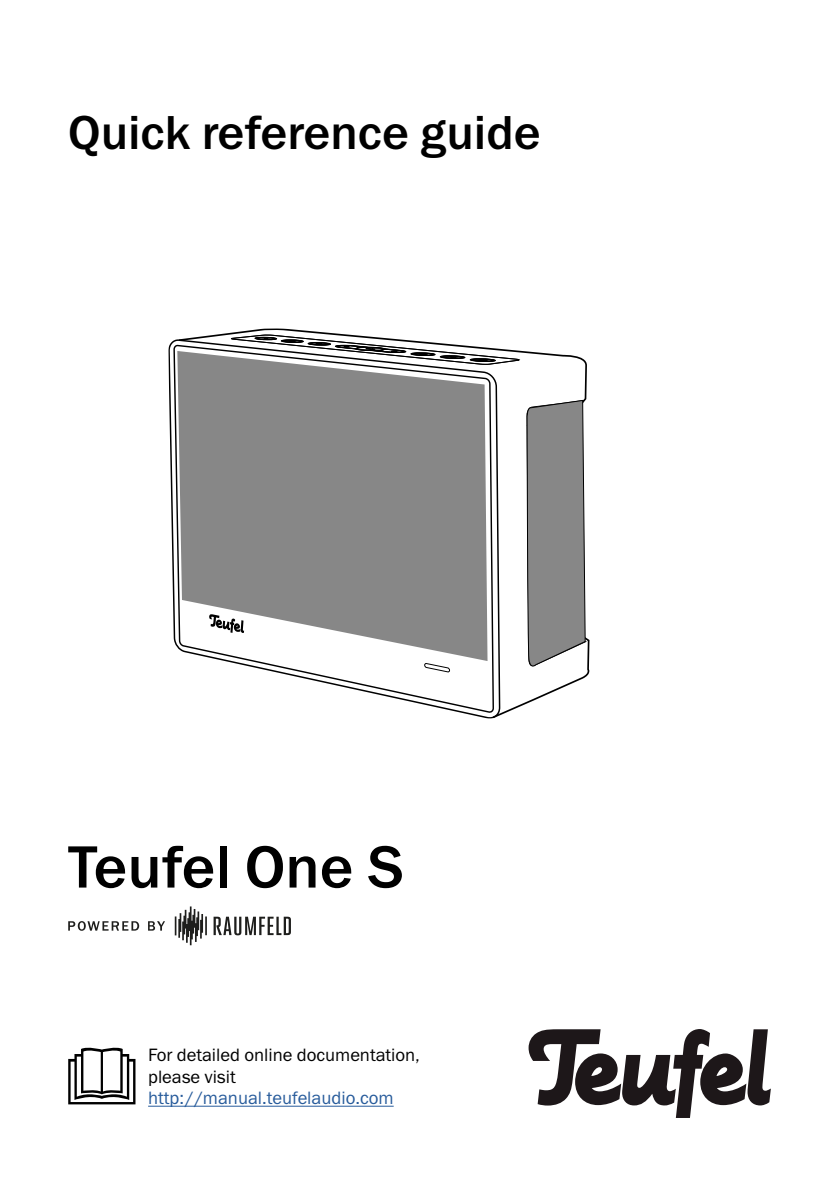
<style>
.page{position:relative;width:840px;height:1191px;background:#fff}
.page>*{position:absolute;margin:0;border:0;box-sizing:border-box;transform-origin:0 0}
.t1{font:500 60px "Franklin Gothic ITC";color:#000}
.t2{font:500 48px "Franklin Gothic ITC";color:#000}
.t3{font:18px/21.6px "Franklin Gothic ITC";color:#000}
.t4{font:18px "Franklin Gothic ITC";color:#275b9b}
</style>
<div class="page">
<svg style="left:528px;top:1029px;width:242px;height:89px"></svg>
<svg style="left:501px;top:349px;width:19px;height:15px"></svg>
<svg style="left:168px;top:342px;width:333px;height:376px"></svg>
<svg style="left:172px;top:328px;width:322px;height:385px"></svg>
<svg style="left:177px;top:351px;width:310px;height:310px;fill:#878787"></svg>
<svg style="left:423px;top:663px;width:27px;height:10px"></svg>
<svg style="left:209px;top:614px;width:35px;height:19px"></svg>
<svg style="left:526px;top:399px;width:61px;height:268px"></svg>
<svg style="left:213px;top:916px;width:78px;height:19px"></svg>
<svg style="left:175px;top:906px;width:32px;height:39px"></svg>
<svg style="left:68px;top:921px;width:71px;height:9px"></svg>
<svg style="left:148px;top:921px;width:17px;height:9px"></svg>
<hr style="left:148px;top:1105px;width:245px;height:1px;background:#275b9b">
<svg style="left:68px;top:1047px;width:67px;height:57px"></svg>
<h2 class="t2" style="left:68px;top:103px;width:473px">Quick reference guide</h2>
<h1 class="t1" style="left:68px;top:829px;width:337px">Teufel One S</h1>
<p class="t3" style="left:148px;top:1046px;width:273px">For detailed online documentation, please visit</p>
<p class="t4" style="left:148px;top:1091px;width:247px">http://manual.teufelaudio.com</p>
</div>
